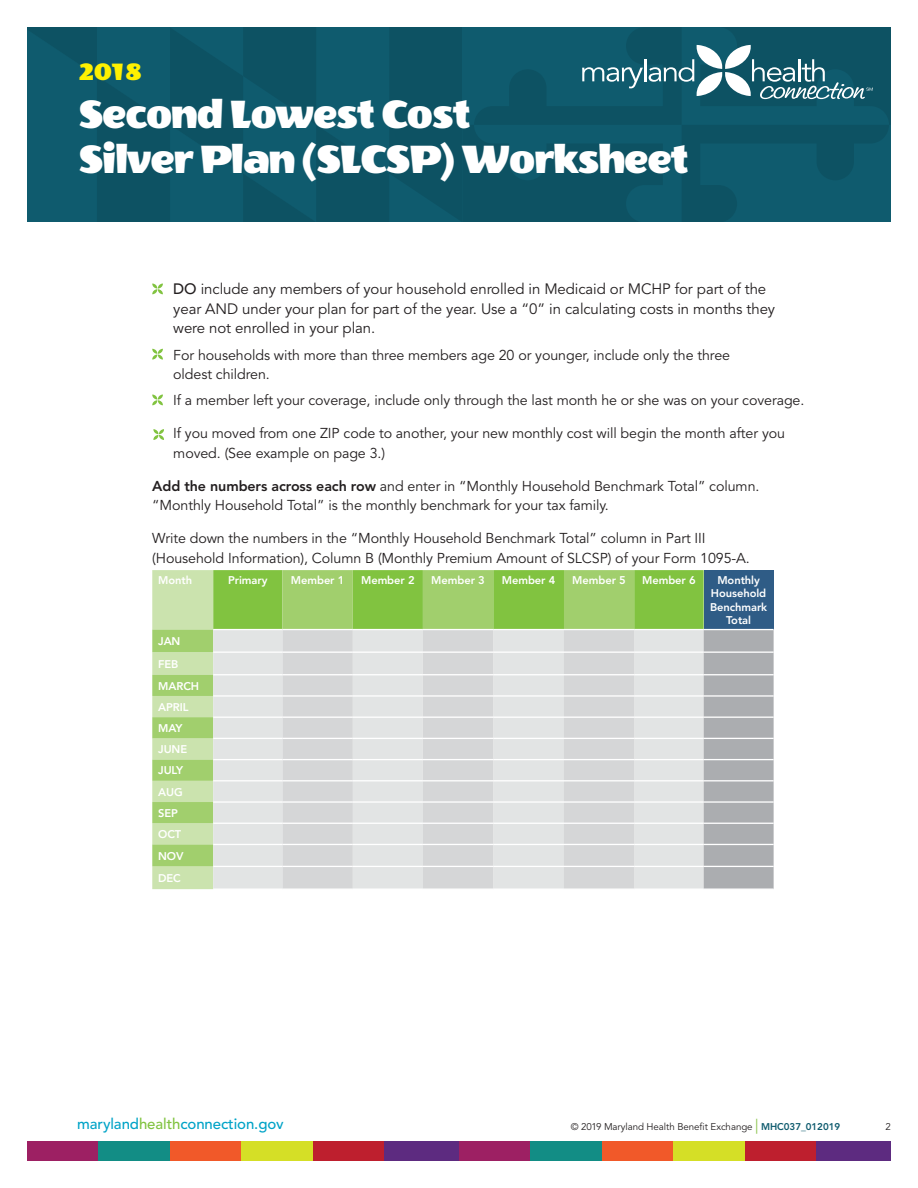
<style>
.page{position:relative;width:918px;height:1188px;background:#fff}
.page>*{position:absolute;margin:0;border:0;box-sizing:border-box;transform-origin:0 0}
.t1{font:45px/45px "Wendy One";letter-spacing:-.03em;color:#fff}
.t2{font:27px "Wendy One";color:#fff101}
.t3{font:15px/19.5px "Avenir";letter-spacing:-.005em;color:#231f20}
.t4{font:500 15px "Avenir";letter-spacing:-.005em;color:#00a3c7}
.t5{font:14.25px/19.5px "Avenir";letter-spacing:-.005em;color:#231f20}
.t6{font:800 11.1px/21.6px "Avenir";letter-spacing:-.005em;color:#fff;text-align:center}
.t7{font:9.75px "Avenir";letter-spacing:-.005em;color:#231f20}
.s1{font-weight:500}
.s2{font-weight:800}
.s3{color:#81c340}
.s4{font-size:15px;color:#89c248}
.s5{font-weight:800;color:#0f5b6e}
</style>
<div class="page">
<div style="left:27px;top:1142px;width:74px;height:19px;background:#9d2063"></div>
<div style="left:459px;top:1142px;width:74px;height:19px;background:#9d2063"></div>
<div style="left:99px;top:1142px;width:74px;height:19px;background:#128d85"></div>
<div style="left:531px;top:1142px;width:74px;height:19px;background:#128d85"></div>
<div style="left:170px;top:1142px;width:74px;height:19px;background:#f15929"></div>
<div style="left:602px;top:1142px;width:74px;height:19px;background:#f15929"></div>
<div style="left:242px;top:1142px;width:74px;height:19px;background:#d5df26"></div>
<div style="left:674px;top:1142px;width:74px;height:19px;background:#d5df26"></div>
<div style="left:313px;top:1142px;width:74px;height:19px;background:#be1f2e"></div>
<div style="left:745px;top:1142px;width:74px;height:19px;background:#be1f2e"></div>
<div style="left:385px;top:1142px;width:74px;height:19px;background:#5d2b80"></div>
<div style="left:817px;top:1142px;width:74px;height:19px;background:#5d2b80"></div>
<div style="left:27px;top:27px;width:435px;height:195px;background:#0e5668"></div>
<svg style="left:462px;top:27px;width:429px;height:195px;background:#0e5668"></svg>
<svg style="left:474px;top:27px;width:415px;height:195px;background:#175c6e"></svg>
<svg style="left:152px;top:284px;width:11px;height:10px"></svg>
<svg style="left:152px;top:349px;width:11px;height:11px"></svg>
<svg style="left:152px;top:395px;width:11px;height:10px"></svg>
<svg style="left:152px;top:570px;width:622px;height:319px;background:#c5d3bc"></svg>
<hr style="left:213px;top:629px;width:69px;height:1px;background:#fff">
<hr style="left:213px;top:652px;width:69px;height:1px;background:#fff">
<hr style="left:282px;top:629px;width:71px;height:1px;background:#fff">
<hr style="left:282px;top:652px;width:71px;height:1px;background:#fff">
<hr style="left:213px;top:674px;width:69px;height:1px;background:#fff">
<hr style="left:282px;top:674px;width:71px;height:1px;background:#fff">
<hr style="left:282px;top:695px;width:71px;height:2px;background:#fff">
<hr style="left:282px;top:717px;width:71px;height:1px;background:#fff">
<hr style="left:213px;top:738px;width:69px;height:1px;background:#fff">
<hr style="left:282px;top:738px;width:71px;height:1px;background:#fff">
<hr style="left:282px;top:759px;width:71px;height:1px;background:#fff">
<hr style="left:282px;top:780px;width:71px;height:1px;background:#fff">
<hr style="left:213px;top:801px;width:69px;height:2px;background:#fff">
<hr style="left:282px;top:801px;width:71px;height:2px;background:#fff">
<hr style="left:213px;top:823px;width:69px;height:1px;background:#fff">
<hr style="left:282px;top:823px;width:71px;height:1px;background:#fff">
<hr style="left:213px;top:844px;width:69px;height:1px;background:#fff">
<hr style="left:282px;top:844px;width:71px;height:1px;background:#fff">
<hr style="left:213px;top:866px;width:69px;height:1px;background:#fff">
<hr style="left:282px;top:866px;width:71px;height:1px;background:#fff">
<hr style="left:213px;top:759px;width:69px;height:1px;background:#fff">
<hr style="left:213px;top:780px;width:69px;height:1px;background:#fff">
<hr style="left:213px;top:695px;width:69px;height:2px;background:#fff">
<hr style="left:213px;top:717px;width:69px;height:1px;background:#fff">
<hr style="left:704px;top:629px;width:70px;height:1px;background:#fff">
<hr style="left:704px;top:652px;width:70px;height:1px;background:#fff">
<hr style="left:704px;top:674px;width:70px;height:1px;background:#fff">
<hr style="left:704px;top:695px;width:70px;height:2px;background:#fff">
<hr style="left:704px;top:717px;width:70px;height:1px;background:#fff">
<hr style="left:704px;top:738px;width:70px;height:1px;background:#fff">
<hr style="left:704px;top:759px;width:70px;height:1px;background:#fff">
<hr style="left:704px;top:780px;width:70px;height:1px;background:#fff">
<hr style="left:704px;top:801px;width:70px;height:2px;background:#fff">
<hr style="left:704px;top:823px;width:70px;height:1px;background:#fff">
<hr style="left:704px;top:844px;width:70px;height:1px;background:#fff">
<hr style="left:704px;top:866px;width:70px;height:1px;background:#fff">
<hr style="left:353px;top:629px;width:70px;height:1px;background:#fff">
<hr style="left:353px;top:652px;width:70px;height:1px;background:#fff">
<hr style="left:353px;top:674px;width:70px;height:1px;background:#fff">
<hr style="left:353px;top:695px;width:70px;height:2px;background:#fff">
<hr style="left:353px;top:717px;width:70px;height:1px;background:#fff">
<hr style="left:353px;top:738px;width:70px;height:1px;background:#fff">
<hr style="left:353px;top:759px;width:70px;height:1px;background:#fff">
<hr style="left:353px;top:780px;width:70px;height:1px;background:#fff">
<hr style="left:353px;top:801px;width:70px;height:2px;background:#fff">
<hr style="left:353px;top:823px;width:70px;height:1px;background:#fff">
<hr style="left:353px;top:844px;width:70px;height:1px;background:#fff">
<hr style="left:353px;top:866px;width:70px;height:1px;background:#fff">
<hr style="left:493px;top:629px;width:71px;height:1px;background:#fff">
<hr style="left:493px;top:652px;width:71px;height:1px;background:#fff">
<hr style="left:493px;top:674px;width:71px;height:1px;background:#fff">
<hr style="left:493px;top:695px;width:71px;height:2px;background:#fff">
<hr style="left:493px;top:717px;width:71px;height:1px;background:#fff">
<hr style="left:493px;top:738px;width:71px;height:1px;background:#fff">
<hr style="left:493px;top:759px;width:71px;height:1px;background:#fff">
<hr style="left:493px;top:780px;width:71px;height:1px;background:#fff">
<hr style="left:493px;top:801px;width:71px;height:2px;background:#fff">
<hr style="left:493px;top:823px;width:71px;height:1px;background:#fff">
<hr style="left:493px;top:844px;width:71px;height:1px;background:#fff">
<hr style="left:493px;top:866px;width:71px;height:1px;background:#fff">
<hr style="left:634px;top:629px;width:70px;height:1px;background:#fff">
<hr style="left:634px;top:652px;width:70px;height:1px;background:#fff">
<hr style="left:634px;top:674px;width:70px;height:1px;background:#fff">
<hr style="left:634px;top:695px;width:70px;height:2px;background:#fff">
<hr style="left:634px;top:717px;width:70px;height:1px;background:#fff">
<hr style="left:634px;top:738px;width:70px;height:1px;background:#fff">
<hr style="left:634px;top:759px;width:70px;height:1px;background:#fff">
<hr style="left:634px;top:780px;width:70px;height:1px;background:#fff">
<hr style="left:634px;top:801px;width:70px;height:2px;background:#fff">
<hr style="left:634px;top:823px;width:70px;height:1px;background:#fff">
<hr style="left:634px;top:844px;width:70px;height:1px;background:#fff">
<hr style="left:634px;top:866px;width:70px;height:1px;background:#fff">
<hr style="left:423px;top:629px;width:70px;height:1px;background:#fff">
<hr style="left:423px;top:652px;width:70px;height:1px;background:#fff">
<hr style="left:423px;top:674px;width:70px;height:1px;background:#fff">
<hr style="left:423px;top:695px;width:70px;height:2px;background:#fff">
<hr style="left:423px;top:717px;width:70px;height:1px;background:#fff">
<hr style="left:423px;top:738px;width:70px;height:1px;background:#fff">
<hr style="left:423px;top:759px;width:70px;height:1px;background:#fff">
<hr style="left:423px;top:780px;width:70px;height:1px;background:#fff">
<hr style="left:423px;top:801px;width:70px;height:2px;background:#fff">
<hr style="left:423px;top:823px;width:70px;height:1px;background:#fff">
<hr style="left:423px;top:844px;width:70px;height:1px;background:#fff">
<hr style="left:423px;top:866px;width:70px;height:1px;background:#fff">
<hr style="left:564px;top:629px;width:70px;height:1px;background:#fff">
<hr style="left:564px;top:652px;width:70px;height:1px;background:#fff">
<hr style="left:564px;top:674px;width:70px;height:1px;background:#fff">
<hr style="left:564px;top:695px;width:70px;height:2px;background:#fff">
<hr style="left:564px;top:717px;width:70px;height:1px;background:#fff">
<hr style="left:564px;top:738px;width:70px;height:1px;background:#fff">
<hr style="left:564px;top:759px;width:70px;height:1px;background:#fff">
<hr style="left:564px;top:780px;width:70px;height:1px;background:#fff">
<hr style="left:564px;top:801px;width:70px;height:2px;background:#fff">
<hr style="left:564px;top:823px;width:70px;height:1px;background:#fff">
<hr style="left:564px;top:844px;width:70px;height:1px;background:#fff">
<hr style="left:564px;top:866px;width:70px;height:1px;background:#fff">
<svg style="left:153px;top:429px;width:11px;height:11px"></svg>
<h2 class="t2" style="left:79px;top:58px;width:64px">2018</h2>
<h1 class="t1" style="left:79px;top:92px;width:612px">Second Lowest Cost<br>Silver Plan (SLCSP) Worksheet</h1>
<p class="t3" style="left:173px;top:280px;width:603px"><span class="s1">DO</span> include any members of your household enrolled in Medicaid or MCHP for part of the year AND under your plan for part of the year. Use a “0” in calculating costs in months they were not enrolled in your plan.</p>
<p class="t5" style="left:173px;top:345px;width:558px">For households with more than three members age 20 or younger, include only the three oldest children.</p>
<p class="t5" style="left:173px;top:391px;width:633px">If a member left your coverage, include only through the last month he or she was on your coverage.</p>
<p class="t5" style="left:173px;top:424px;width:613px">If you moved from one ZIP code to another, your new monthly cost will begin the month after you moved. (See example on page 3.)</p>
<p class="t5" style="left:152px;top:477px;width:609px"><span class="s2">Add the numbers across each row</span> and enter in “Monthly Household Benchmark Total” column. “Monthly Household Total” is the monthly benchmark for your tax family.</p>
<p class="t5" style="left:152px;top:529px;width:599px">Write down the numbers in the “Monthly Household Benchmark Total” column in Part III (Household Information), Column B (Monthly Premium Amount of SLCSP) of your Form 1095-A.</p>
<p class="t6" style="left:158px;top:570px;width:35px">Month</p>
<p class="t6" style="left:228px;top:570px;width:41px">Primary</p>
<p class="t6" style="left:291px;top:570px;width:55px">Member 1</p>
<p class="t6" style="left:361px;top:570px;width:55px">Member 2</p>
<p class="t6" style="left:431px;top:570px;width:55px">Member 3</p>
<p class="t6" style="left:502px;top:570px;width:55px">Member 4</p>
<p class="t6" style="left:572px;top:570px;width:55px">Member 5</p>
<p class="t6" style="left:642px;top:570px;width:55px">Member 6</p>
<p class="t6" style="left:710px;top:574px;width:59px;line-height:13px">Monthly<br>Household<br>Benchmark<br>Total</p>
<p class="t6" style="left:158px;top:630px;width:42px;text-align:left">JAN<br>FEB<br>MARCH<br>APRIL<br>MAY<br>JUNE<br>JULY<br>AUG<br>SEP<br>OCT<br>NOV<br>DEC</p>
<p class="t4" style="left:77px;top:1115px;width:208px">maryland<span class="s3">health</span>connection.gov</p>
<p class="t7" style="left:571px;top:1121px;width:271px">© 2019 Maryland Health Benefit Exchange <span class="s4">|</span> <span class="s5">MHC037_012019</span></p>
<p class="t7" style="left:886px;top:1121px;width:7px">2</p>
</div>
